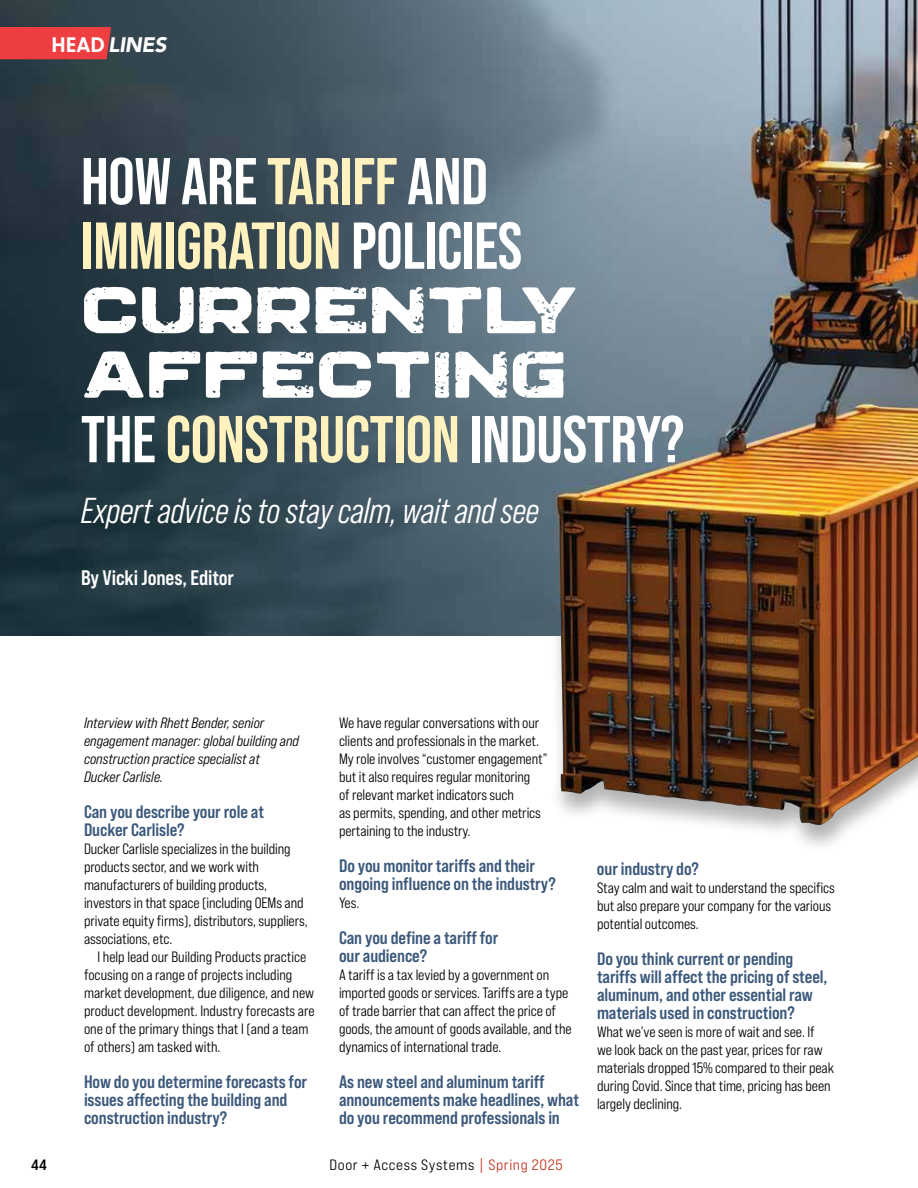
<style>
.page{position:relative;width:918px;height:1188px;background:#fff}
.page>*{position:absolute;margin:0;border:0;box-sizing:border-box;transform-origin:0 0}
.t1{font:67.5px/64.5px "Grind Demolished";letter-spacing:-.005em;color:#fff;scale:1.16 1}
.t2{font:700 66px/64.5px "Bebas Neue Pro";letter-spacing:-.005em;color:#fff}
.t3{font:italic 36px "Bebas Neue Pro Middle";letter-spacing:-.005em;color:#fff}
.t4{font:21px "Bebas Neue Pro Sm E Bd";letter-spacing:-.005em;color:#fff}
.t5{font:italic 900 21px "Avenir";letter-spacing:-.02em;color:#fff}
.t6{font:18px/18px "Bebas Neue Pro Sm E Bd";letter-spacing:-.005em;color:#3b587b}
.t7{font:15px/18px "Bebas Neue Pro Sm E Md";letter-spacing:-.005em;color:#000}
.t8{font:15px/18px "Bebas Neue Pro Sm E Md It";color:#000}
.t9{font:15px "Bebas Neue Pro Exp Md";letter-spacing:.04em;color:#000}
.t10{font:15px "Bebas Neue Pro Exp Bd";color:#000}
.s1{font-family:"Greycliff CF";font-weight:700;font-style:normal}
.s2{color:#fff2be}
.s3{color:#c0311a}
</style>
<div class="page">
<div style="left:549px;top:553px;width:369px;height:301px;background:#000;opacity:.3"></div>
<img style="left:560px;top:635px;width:358px;height:191px">
<img style="left:0;top:0;width:918px;height:635px">
<div style="left:0;top:27px;width:111px;height:32px;background:#ef3e42"></div>
<h3 class="t5" style="left:52px;top:27px;width:116px"><span class="s1">HEAD</span> LINES</h3>
<h2 class="t2" style="left:81px;top:148px;width:443px">HOW ARE <span class="s2">TARIFF</span> AND<br><span class="s2">IMMIGRATION</span> POLICIES</h2>
<h1 class="t1" style="left:81px;top:277px;width:430px">CURRENTLY<br>AFFECTING</h1>
<h2 class="t2" style="left:81px;top:406px;width:605px">THE <span class="s2">CONSTRUCTION</span> INDUSTRY?</h2>
<h3 class="t3" style="left:81px;top:491px;width:460px">Expert advice is to stay calm, wait and see</h3>
<h3 class="t4" style="left:81px;top:565px;width:155px">By Vicki Jones, Editor</h3>
<p class="t8" style="left:84px;top:713px;width:217px">Interview with Rhett Bender, senior engagement manager: global building and construction practice specialist at Ducker Carlisle.</p>
<p class="t6" style="left:84px;top:802px;width:181px">Can you describe your role at<br>Ducker Carlisle?</p>
<p class="t7" style="left:84px;top:839px;width:225px">Ducker Carlisle specializes in the building products sector, and we work with manufacturers of building products, investors in that space (including OEMs and private equity firms), distributors, suppliers, associations, etc.</p>
<p class="t7" style="left:84px;top:947px;width:232px;text-indent:14px">I help lead our Building Products practice focusing on a range of projects including market development, due diligence, and new product development. Industry forecasts are one of the primary things that I (and a team of others) am tasked with.</p>
<p class="t6" style="left:84px;top:1072px;width:225px">How do you determine forecasts for issues affecting the building and construction industry?</p>
<p class="t7" style="left:339px;top:713px;width:210px">We have regular conversations with our clients and professionals in the market.<br>My role involves “customer engagement” but it also requires regular monitoring<br>of relevant market indicators such<br>as permits, spending, and other metrics pertaining to the industry.</p>
<p class="t6" style="left:339px;top:856px;width:218px">Do you monitor tariffs and their ongoing influence on the industry?</p>
<p class="t7" style="left:339px;top:893px;width:22px">Yes.</p>
<p class="t6" style="left:339px;top:928px;width:161px">Can you define a tariff for our audience?</p>
<p class="t7" style="left:339px;top:965px;width:234px">A tariff is a tax levied by a government on imported goods or services. Tariffs are a type of trade barrier that can affect the price of goods, the amount of goods available, and the dynamics of international trade.</p>
<p class="t6" style="left:339px;top:1072px;width:242px">As new steel and aluminum tariff announcements make headlines, what do you recommend professionals in</p>
<p class="t10" style="left:31px;top:1155px;width:17px">44</p>
<p class="t9" style="left:329px;top:1155px;width:235px">Door + Access Systems <span class="s3">| Spring 2025</span></p>
<p class="t6" style="left:597px;top:859px;width:104px">our industry do?</p>
<p class="t7" style="left:597px;top:879px;width:240px">Stay calm and wait to understand the specifics but also prepare your company for the various potential outcomes.</p>
<p class="t6" style="left:597px;top:949px;width:232px">Do you think current or pending tariffs will affect the pricing of steel, aluminum, and other essential raw materials used in construction?</p>
<p class="t7" style="left:597px;top:1023px;width:239px">What we’ve seen is more of wait and see. If<br>we look back on the past year, prices for raw materials dropped 15% compared to their peak during Covid. Since that time, pricing has been largely declining.</p>
</div>
